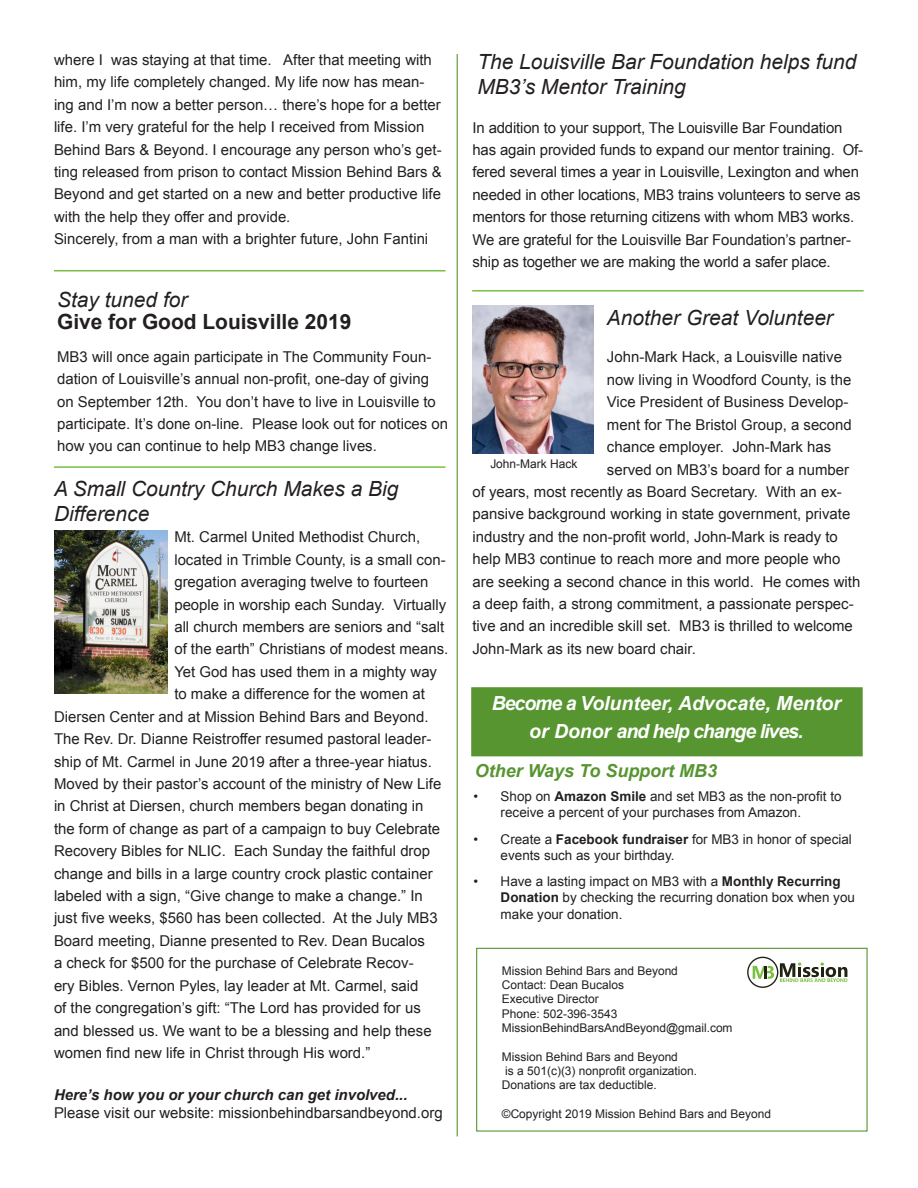
<style>
.page{position:relative;width:918px;height:1188px;background:#fff}
.page>*{position:absolute;margin:0;border:0;box-sizing:border-box;transform-origin:0 0}
.t1{font:italic 20.85px/25px "Arial";color:#231f20}
.t2{font:700 20.85px/22.4px "Arial";color:#231f20}
.t3{font:italic 700 19.5px/28.3px "Arial";color:#fff;text-align:center}
.t4{font:italic 700 18px "Arial";color:#579531}
.t5{font:15px/22.4px "Arial";color:#231f20}
.t6{font:italic 700 15px "Arial";color:#231f20}
.t7{font:13.5px/16.2px "Arial";color:#231f20}
.t8{font:12px/14.4px "Arial";color:#231f20}
.s1{font-weight:400;font-style:italic}
.s2{font-weight:700}
</style>
<div class="page">
<hr style="left:457px;top:54px;width:1px;height:1082px;background:#579531">
<hr style="left:54px;top:270px;width:392px;height:1px;background:#76c043">
<hr style="left:472px;top:290px;width:392px;height:2px;background:#76c043">
<svg style="left:747px;top:957px;width:100px;height:31px"></svg>
<div style="left:476px;top:948px;width:392px;height:184px;border:1px solid #579531"></div>
<div style="left:471px;top:687px;width:392px;height:69px;background:#579531;border:3px solid #579531"></div>
<img style="left:472px;top:306px;width:121px;height:148px">
<img style="left:54px;top:530px;width:114px;height:164px">
<hr style="left:54px;top:466px;width:392px;height:2px;background:#76c043">
<p class="t5" style="left:54px;top:49px;width:389px">where I was staying at that time. After that meeting with him, my life completely changed. My life now has mean&shy;ing and I’m now a better person… there’s hope for a better life. I’m very grateful for the help I received from Mission Behind Bars &amp; Beyond. I encourage any person who’s get&shy;ting released from prison to contact Mission Behind Bars &amp; Beyond and get started on a new and better productive life with the help they offer and provide.<br>Sincerely, from a man with a brighter future, John Fantini</p>
<p class="t2" style="left:57px;top:289px;width:296px"><span class="s1">Stay tuned for<br></span>Give for Good Louisville 2019</p>
<p class="t5" style="left:57px;top:346px;width:392px">MB3 will once again participate in The Community Foun&shy;dation of Louisville’s annual non-profit, one-day of giving on September 12th. You don’t have to live in Louisville to participate. It’s done on-line. Please look out for notices on how you can continue to help MB3 change lives.</p>
<p class="t1" style="left:54px;top:476px;width:346px">A Small Country Church Makes a Big<br>Difference</p>
<p class="t5" style="left:174px;top:526px;width:247px">Mt. Carmel United Methodist Church,</p>
<p class="t5" style="left:174px;top:548px;width:273px">located in Trimble County, is a small con-</p>
<p class="t5" style="left:174px;top:571px;width:256px">gregation averaging twelve to fourteen</p>
<p class="t5" style="left:174px;top:593px;width:273px">people in worship each Sunday. Virtually</p>
<p class="t5" style="left:174px;top:616px;width:271px">all church members are seniors and “salt</p>
<p class="t5" style="left:174px;top:638px;width:276px">of the earth” Christians of modest means.</p>
<p class="t5" style="left:174px;top:661px;width:264px">Yet God has used them in a mighty way</p>
<p class="t5" style="left:174px;top:683px;width:252px">to make a difference for the women at</p>
<p class="t5" style="left:54px;top:705px;width:376px">Diersen Center and at Mission Behind Bars and Beyond.</p>
<p class="t5" style="left:54px;top:728px;width:389px">The Rev. Dr. Dianne Reistroffer resumed pastoral leader&shy;ship of Mt. Carmel in June 2019 after a three-year hiatus.<br>Moved by their pastor’s account of the ministry of New Life in Christ at Diersen, church members began donating in the form of change as part of a campaign to buy Celebrate Recovery Bibles for NLIC. Each Sunday the faithful drop change and bills in a large country crock plastic container labeled with a sign, “Give change to make a change.” In just five weeks, $560 has been collected. At the July MB3<br>Board meeting, Dianne presented to Rev. Dean Bucalos<br>a check for $500 for the purchase of Celebrate Recov-<br>ery Bibles. Vernon Pyles, lay leader at Mt. Carmel, said<br>of the congregation’s gift: “The Lord has provided for us and blessed us. We want to be a blessing and help these women find new life in Christ through His word.”</p>
<p class="t6" style="left:54px;top:1085px;width:355px">Here’s how you or your church can get involved...</p>
<p class="t5" style="left:54px;top:1102px;width:390px">Please visit our website: missionbehindbarsandbeyond.org</p>
<p class="t1" style="left:477px;top:50px;width:381px">The Louisville Bar Foundation helps fund<br>MB3’s Mentor Training</p>
<p class="t5" style="left:472px;top:116px;width:392px">In addition to your support, The Louisville Bar Foundation has again provided funds to expand our mentor training. Of&shy;fered several times a year in Louisville, Lexington and when needed in other locations, MB3 trains volunteers to serve as mentors for those returning citizens with whom MB3 works.<br>We are grateful for the Louisville Bar Foundation’s partner&shy;ship as together we are making the world a safer place.</p>
<p class="t1" style="left:607px;top:306px;width:227px">Another Great Volunteer</p>
<p class="t5" style="left:607px;top:346px;width:237px">John-Mark Hack, a Louisville native</p>
<p class="t5" style="left:607px;top:369px;width:246px">now living in Woodford County, is the</p>
<p class="t5" style="left:607px;top:391px;width:243px">Vice President of Business Develop-</p>
<p class="t5" style="left:607px;top:413px;width:246px">ment for The Bristol Group, a second</p>
<p class="t5" style="left:607px;top:436px;width:226px">chance employer. John-Mark has</p>
<p class="t5" style="left:607px;top:458px;width:244px">served on MB3’s board for a number</p>
<p class="t5" style="left:472px;top:481px;width:371px">of years, most recently as Board Secretary. With an ex-</p>
<p class="t5" style="left:472px;top:503px;width:379px">pansive background working in state government, private</p>
<p class="t5" style="left:472px;top:525px;width:367px">industry and the non-profit world, John-Mark is ready to</p>
<p class="t5" style="left:472px;top:548px;width:369px">help MB3 continue to reach more and more people who</p>
<p class="t5" style="left:472px;top:570px;width:389px">are seeking a second chance in this world. He comes with</p>
<p class="t5" style="left:472px;top:593px;width:383px">a deep faith, a strong commitment, a passionate perspec-</p>
<p class="t5" style="left:472px;top:615px;width:382px">tive and an incredible skill set. MB3 is thrilled to welcome</p>
<p class="t5" style="left:472px;top:638px;width:225px">John-Mark as its new board chair.</p>
<p class="t8" style="left:490px;top:457px;width:89px">John-Mark Hack</p>
<p class="t3" style="left:492px;top:690px;width:351px">Become a Volunteer, Advocate, Mentor or Donor and help change lives.</p>
<p class="t4" style="left:475px;top:759px;width:244px">Other Ways To Support MB3</p>
<p class="t7" style="left:501px;top:788px;width:342px;text-indent:-27px">• Shop on <span class="s2">Amazon Smile</span> and set MB3 as the non-profit to receive a percent of your purchases from Amazon.</p>
<p class="t7" style="left:501px;top:831px;width:353px;text-indent:-27px">• Create a <span class="s2">Facebook fundraiser</span> for MB3 in honor of special events such as your birthday.</p>
<p class="t7" style="left:501px;top:874px;width:356px;text-indent:-27px">• Have a lasting impact on MB3 with a <span class="s2">Monthly Recurring<br>Donation</span> by checking the recurring donation box when you make your donation.</p>
<p class="t8" style="left:502px;top:963px;width:178px">Mission Behind Bars and Beyond</p>
<p class="t8" style="left:502px;top:978px;width:124px">Contact: Dean Bucalos<br>Executive Director</p>
<p class="t8" style="left:502px;top:1006px;width:117px">Phone: 502-396-3543</p>
<p class="t8" style="left:502px;top:1021px;width:232px">MissionBehindBarsAndBeyond@gmail.com</p>
<p class="t8" style="left:502px;top:1049px;width:197px">Mission Behind Bars and Beyond<br>is a 501(c)(3) nonprofit organization.</p>
<p class="t8" style="left:502px;top:1078px;width:156px">Donations are tax deductible.</p>
<p class="t8" style="left:502px;top:1107px;width:271px">©Copyright 2019 Mission Behind Bars and Beyond</p>
</div>
